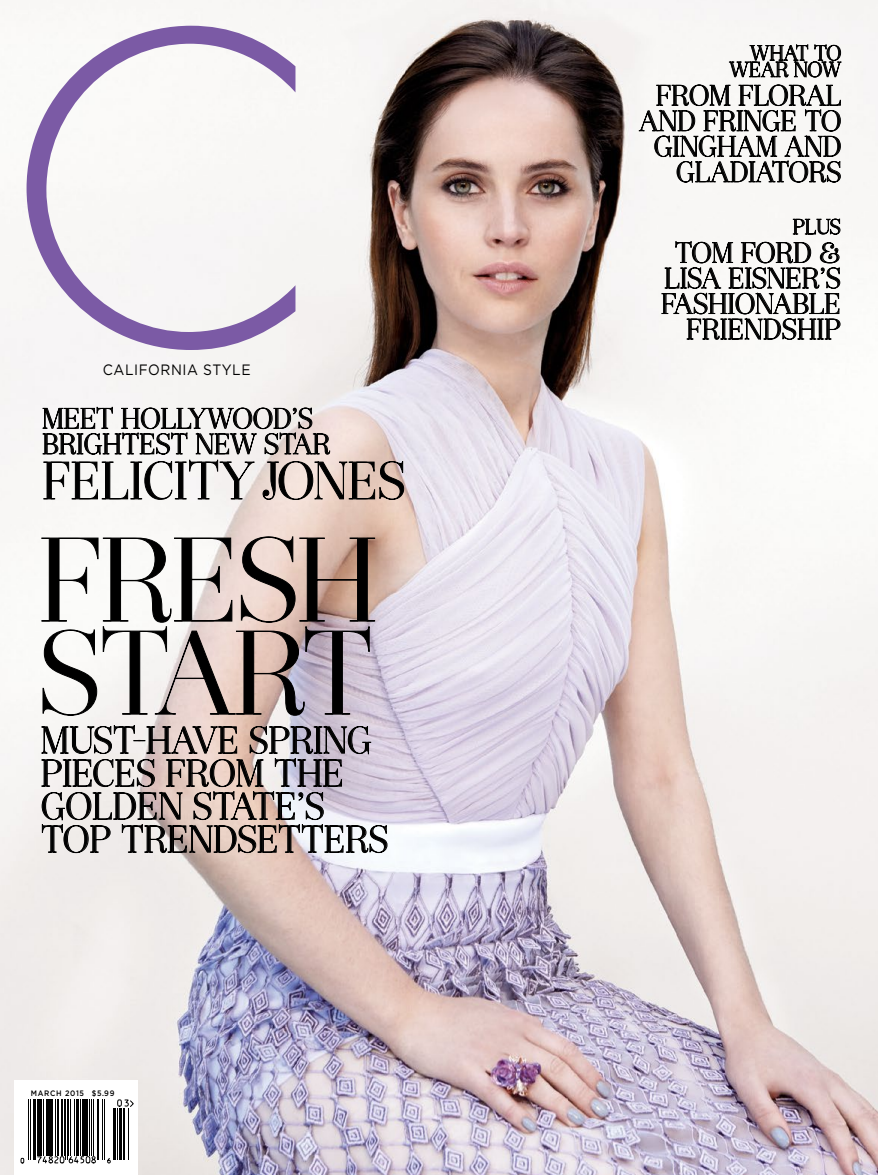
<style>
.page{position:relative;width:878px;height:1175px;background:#fff}
.page>*{position:absolute;margin:0;border:0;box-sizing:border-box;transform-origin:0 0}
.t1{font:300 expanded 472.5px "Futura SH";color:#7b5aa5}
.t2{font:118.5px/93px "Narziss";letter-spacing:-.01em;color:#000}
.t3{font:52.5px "Narziss";letter-spacing:.01em;color:#000}
.t4{font:37.5px/33px "Narziss";letter-spacing:.01em;color:#000}
.t5{font:28.5px/25.5px "Narziss";letter-spacing:.01em;color:#000;text-align:right}
.t6{font:21px/16.5px "Narziss";letter-spacing:.01em;color:#000;text-align:right}
.t7{font:15px "Gotham";letter-spacing:.04em;color:#000;scale:.92 1}
.t8{font:500 7.8px "Gotham";letter-spacing:.09em;color:#000;scale:.92 1}
</style>
<div class="page">
<img style="left:0;top:0;width:878px;height:1174px">
<div style="left:14px;top:1080px;width:124px;height:94px;background:#fff"></div>
<hr style="left:28px;top:1099px;width:1px;height:60px;background:#000">
<hr style="left:30px;top:1099px;width:1px;height:60px;background:#000">
<hr style="left:33px;top:1099px;width:1px;height:60px;background:#000">
<hr style="left:35px;top:1099px;width:1px;height:60px;background:#000">
<hr style="left:37px;top:1099px;width:2px;height:56px;background:#000">
<hr style="left:40px;top:1099px;width:2px;height:56px;background:#000">
<hr style="left:43px;top:1099px;width:1px;height:56px;background:#000">
<hr style="left:46px;top:1099px;width:1px;height:56px;background:#000">
<hr style="left:48px;top:1099px;width:2px;height:56px;background:#000">
<hr style="left:51px;top:1099px;width:2px;height:56px;background:#000">
<hr style="left:55px;top:1099px;width:1px;height:56px;background:#000">
<hr style="left:57px;top:1099px;width:2px;height:56px;background:#000">
<hr style="left:61px;top:1099px;width:2px;height:56px;background:#000">
<hr style="left:64px;top:1099px;width:1px;height:56px;background:#000">
<hr style="left:65px;top:1099px;width:1px;height:60px;background:#000">
<hr style="left:67px;top:1099px;width:1px;height:60px;background:#000">
<hr style="left:69px;top:1099px;width:1px;height:56px;background:#000">
<hr style="left:70px;top:1099px;width:1px;height:56px;background:#000">
<hr style="left:74px;top:1099px;width:1px;height:56px;background:#000">
<hr style="left:76px;top:1099px;width:2px;height:56px;background:#000">
<hr style="left:80px;top:1099px;width:1px;height:56px;background:#000">
<hr style="left:82px;top:1099px;width:3px;height:56px;background:#000">
<hr style="left:86px;top:1099px;width:2px;height:56px;background:#000">
<hr style="left:90px;top:1099px;width:1px;height:56px;background:#000">
<hr style="left:91px;top:1099px;width:1px;height:56px;background:#000">
<hr style="left:94px;top:1099px;width:1px;height:56px;background:#000">
<hr style="left:97px;top:1099px;width:1px;height:60px;background:#000">
<hr style="left:98px;top:1099px;width:1px;height:60px;background:#000">
<hr style="left:103px;top:1099px;width:1px;height:60px;background:#000">
<hr style="left:104px;top:1099px;width:1px;height:60px;background:#000">
<hr style="left:113px;top:1108px;width:1px;height:51px;background:#000">
<hr style="left:115px;top:1108px;width:1px;height:51px;background:#000">
<hr style="left:117px;top:1108px;width:1px;height:51px;background:#000">
<hr style="left:119px;top:1108px;width:3px;height:51px;background:#000">
<hr style="left:123px;top:1108px;width:1px;height:51px;background:#000">
<hr style="left:124px;top:1108px;width:1px;height:51px;background:#000">
<hr style="left:128px;top:1108px;width:1px;height:51px;background:#000">
<svg style="left:20px;top:1157px;width:4px;height:6px"></svg>
<svg style="left:37px;top:1155px;width:59px;height:8px"></svg>
<svg style="left:107px;top:1158px;width:4px;height:5px"></svg>
<svg style="left:117px;top:1099px;width:17px;height:8px"></svg>
<svg style="left:42px;top:725px;width:345px;height:127px;background:#bfb5b5"></svg>
<svg style="left:729px;top:45px;width:112px;height:32px"></svg>
<svg style="left:639px;top:85px;width:201px;height:97px"></svg>
<svg style="left:42px;top:537px;width:332px;height:178px"></svg>
<svg style="left:793px;top:219px;width:47px;height:15px"></svg>
<svg style="left:661px;top:241px;width:179px;height:98px"></svg>
<svg style="left:43px;top:407px;width:286px;height:47px"></svg>
<svg style="left:44px;top:460px;width:210px;height:39px"></svg>
<svg style="left:263px;top:461px;width:111px;height:38px;background:#c5b3ac"></svg>
<svg style="left:380px;top:461px;width:23px;height:38px"></svg>
<h1 class="t1" style="left:18px;top:-45px;width:282px">C</h1>
<p class="t7" style="left:103px;top:359px;width:162px">CALIFORNIA STYLE</p>
<p class="t5" style="left:42px;top:405px;width:289px;text-align:left">MEET HOLLYWOOD’S<br>BRIGHTEST NEW STAR</p>
<h3 class="t3" style="left:43px;top:449px;width:364px">FELICITY JONES</h3>
<h2 class="t2" style="left:39px;top:531px;width:339px">FRESH<br>START</h2>
<h3 class="t4" style="left:41px;top:723px;width:348px">MUST-HAVE SPRING<br>PIECES FROM THE<br>GOLDEN STATE’S<br>TOP TRENDSETTERS</h3>
<p class="t8" style="left:31px;top:1088px;width:92px">MARCH 2015 $5.99</p>
<p class="t6" style="left:729px;top:44px;width:113px">WHAT TO<br>WEAR NOW</p>
<p class="t5" style="left:639px;top:82px;width:203px">FROM FLORAL<br>AND FRINGE TO<br>GINGHAM AND<br>GLADIATORS</p>
<p class="t6" style="left:792px;top:218px;width:49px">PLUS</p>
<p class="t5" style="left:661px;top:239px;width:181px">TOM FORD &amp;<br>LISA EISNER’S<br>FASHIONABLE<br>FRIENDSHIP</p>
</div>
